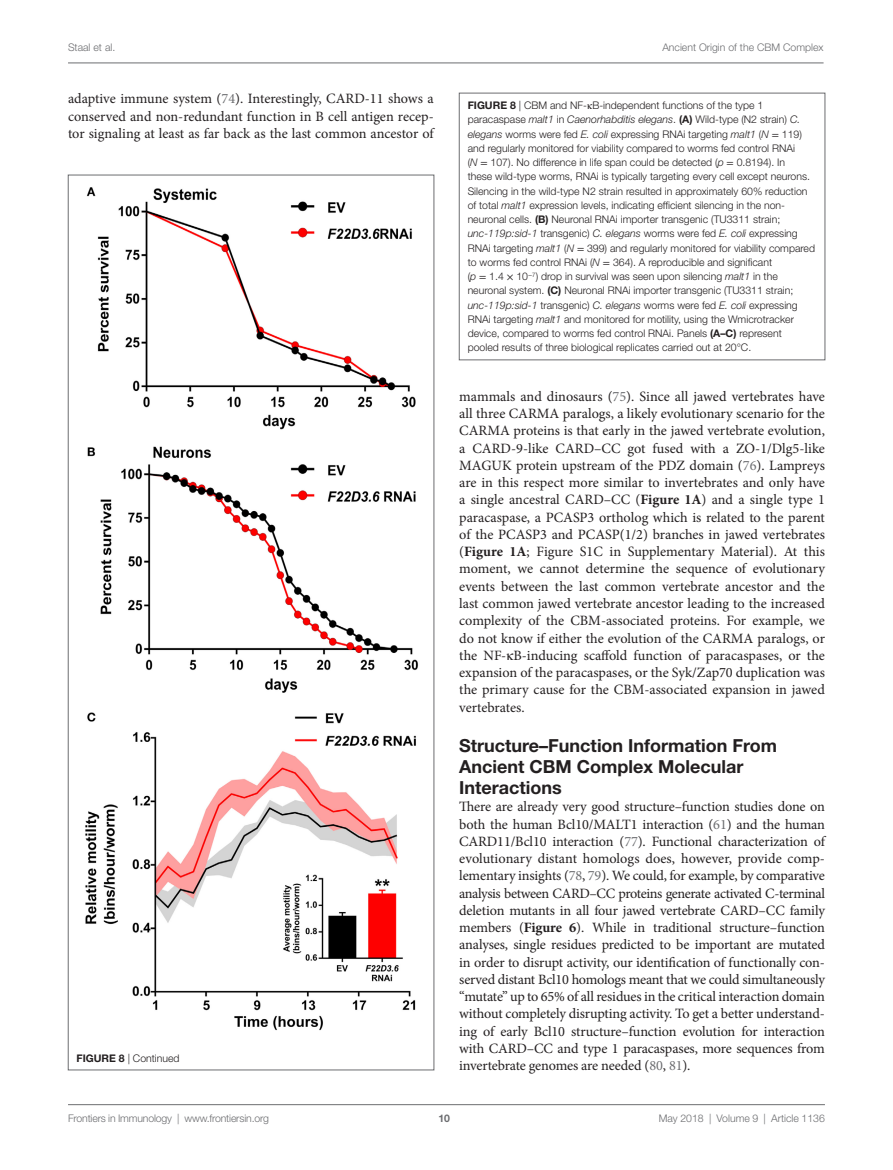
<style>
.page{position:relative;width:893px;height:1170px;background:#fff}
.page>*{position:absolute;margin:0;border:0;box-sizing:border-box;transform-origin:0 0}
.t1{font:700 18px/21px "Helvetica Neue LT Std";color:#231f20}
.t2{font:14.25px/17.2px "Minion Pro";letter-spacing:-.005em;color:#231f20;text-align:justify}
.t3{font:300 10.5px/14.2px "Helvetica Neue LT Std";color:#231f20}
.t4{font:300 10.5px "Helvetica Neue LT Std";color:#6c6d70}
.t5{font:700 10.5px "Helvetica Neue LT Std";color:#6c6d70}
.s1{color:#6c6d70}
.s2{font-weight:700}
.s3{font-family:"STIX General";font-weight:400}
.s4{font-style:italic}
.s5{font-family:"STIX General"}
</style>
<div class="page">
<img style="left:85px;top:187px;width:333px;height:844px">
<div style="left:459px;top:93px;width:366px;height:267px;border:1px solid #6c6d70"></div>
<hr style="left:68px;top:63px;width:756px;height:1px;background:#6c6d70">
<hr style="left:68px;top:1104px;width:757px;height:1px;background:#6c6d70">
<p class="t4" style="left:68px;top:41px;width:49px">Staal et al.</p>
<p class="t4" style="left:662px;top:41px;width:163px">Ancient Origin of the CBM Complex</p>
<p class="t2" style="left:68px;top:90px;width:367px">adaptive immune system (<span class="s1">74</span>). Interestingly, CARD-11 shows a conserved and non-redundant function in B cell antigen recep&shy;tor signaling at least as far back as the last common ancestor of</p>
<p class="t3" style="left:77px;top:1050px;width:105px"><span class="s2">FIG URE 8</span> | Continued</p>
<p class="t3" style="left:468px;top:98px;width:349px"><span class="s2">FIG URE 8</span> | CBM and NF-<span class="s3">κ</span>B-independent functions of the type 1 paracaspase <span class="s4">malt1</span> in <span class="s4">Caenorhabditis elegans</span>. <span class="s2">(A)</span> Wild-type (N2 strain) <span class="s4">C. elegans</span> worms were fed <span class="s4">E. coli</span> expressing RNAi targeting <span class="s4">malt1</span> (<span class="s4">N</span> <span class="s3">=</span> 119) and regularly monitored for viability compared to worms fed control RNAi<br>(<span class="s4">N</span> <span class="s3">=</span> 107). No difference in life span could be detected (<span class="s4">p</span> <span class="s3">=</span> 0.8194). In<br>these wild-type worms, RNAi is typically targeting every cell except neurons.<br>Silencing in the wild-type N2 strain resulted in approximately 60% reduction of total <span class="s4">malt1</span> expression levels, indicating efficient silencing in the non&shy;neuronal cells. <span class="s2">(B)</span> Neuronal RNAi importer transgenic (TU3311 strain; <span class="s4">unc-119p:sid-1</span> transgenic) <span class="s4">C. elegans</span> worms were fed <span class="s4">E. coli</span> expressing RNAi targeting <span class="s4">malt1</span> (<span class="s4">N</span> <span class="s3">=</span> 399) and regularly monitored for viability compared to worms fed control RNAi (<span class="s4">N</span> <span class="s3">=</span> 364). A reproducible and significant<br>(<span class="s4">p</span> <span class="s3">=</span> 1.4 <span class="s3">×</span> 10<sup>−</sup><sup>7</sup>) drop in survival was seen upon silencing <span class="s4">malt1</span> in the neuronal system. <span class="s2">(C)</span> Neuronal RNAi importer transgenic (TU3311 strain; <span class="s4">unc-119p:sid-1</span> transgenic) <span class="s4">C. elegans</span> worms were fed <span class="s4">E. coli</span> expressing RNAi targeting <span class="s4">malt1</span> and monitored for motility, using the Wmicrotracker device, compared to worms fed control RNAi. Panels <span class="s2">(A–C)</span> represent pooled results of three biological replicates carried out at 20°C.</p>
<p class="t2" style="left:459px;top:387px;width:367px">mammals and dinosaurs (<span class="s1">75</span>). Since all jawed vertebrates have all three CARMA paralogs, a likely evolutionary scenario for the CARMA proteins is that early in the jawed vertebrate evolution, a CARD-9-like CARD–CC got fused with a ZO-1/Dlg5-like MAGUK protein upstream of the PDZ domain (<span class="s1">76</span>). Lampreys are in this respect more similar to invertebrates and only have a single ancestral CARD–CC (<span class="s2">Figure 1A</span>) and a single type 1 paracaspase, a PCASP3 ortholog which is related to the parent of the PCASP3 and PCASP(1/2) branches in jawed vertebrates (<span class="s2">Figure 1A</span>; Figure S1C in Supplementary Material). At this moment, we cannot determine the sequence of evolutionary events between the last common vertebrate ancestor and the last common jawed vertebrate ancestor leading to the increased complexity of the CBM-associated proteins. For example, we do not know if either the evolution of the CARMA paralogs, or the NF-<span class="s5">κ</span>B-inducing scaffold function of paracaspases, or the expansion of the paracaspases, or the Syk/Zap70 duplication was the primary cause for the CBM-associated expansion in jawed vertebrates.</p>
<p class="t1" style="left:459px;top:734px;width:319px">Structure–Function Information From<br>Ancient CBM Complex Molecular<br>Interactions</p>
<p class="t2" style="left:459px;top:798px;width:367px">There are already very good structure–function studies done on both the human Bcl10/MALT1 interaction (<span class="s1">61</span>) and the human CARD11/Bcl10 interaction (<span class="s1">77</span>). Functional characterization of evolutionary distant homologs does, however, provide comp&shy;lementary insights (<span class="s1">78</span>, <span class="s1">79</span>). We could, for example, by comparative analysis between CARD–CC proteins generate activated C-terminal deletion mutants in all four jawed vertebrate CARD–CC family members (<span class="s2">Figure 6</span>). While in traditional structure–function analyses, single residues predicted to be important are mutated in order to disrupt activity, our identification of functionally con&shy;served distant Bcl10 homologs meant that we could simultaneously “mutate” up to 65% of all residues in the critical interaction domain without completely disrupting activity. To get a better understand&shy;ing of early Bcl10 structure–function evolution for interaction with CARD–CC and type 1 paracaspases, more sequences from invertebrate genomes are needed (<span class="s1">80</span>, <span class="s1">81</span>).</p>
<p class="t4" style="left:68px;top:1111px;width:203px">Frontiers in Immunology | www.frontiersin.org</p>
<p class="t4" style="left:659px;top:1111px;width:168px">May 2018 | Volume 9 | Article 1136</p>
<p class="t5" style="left:439px;top:1111px;width:13px">10</p>
</div>
